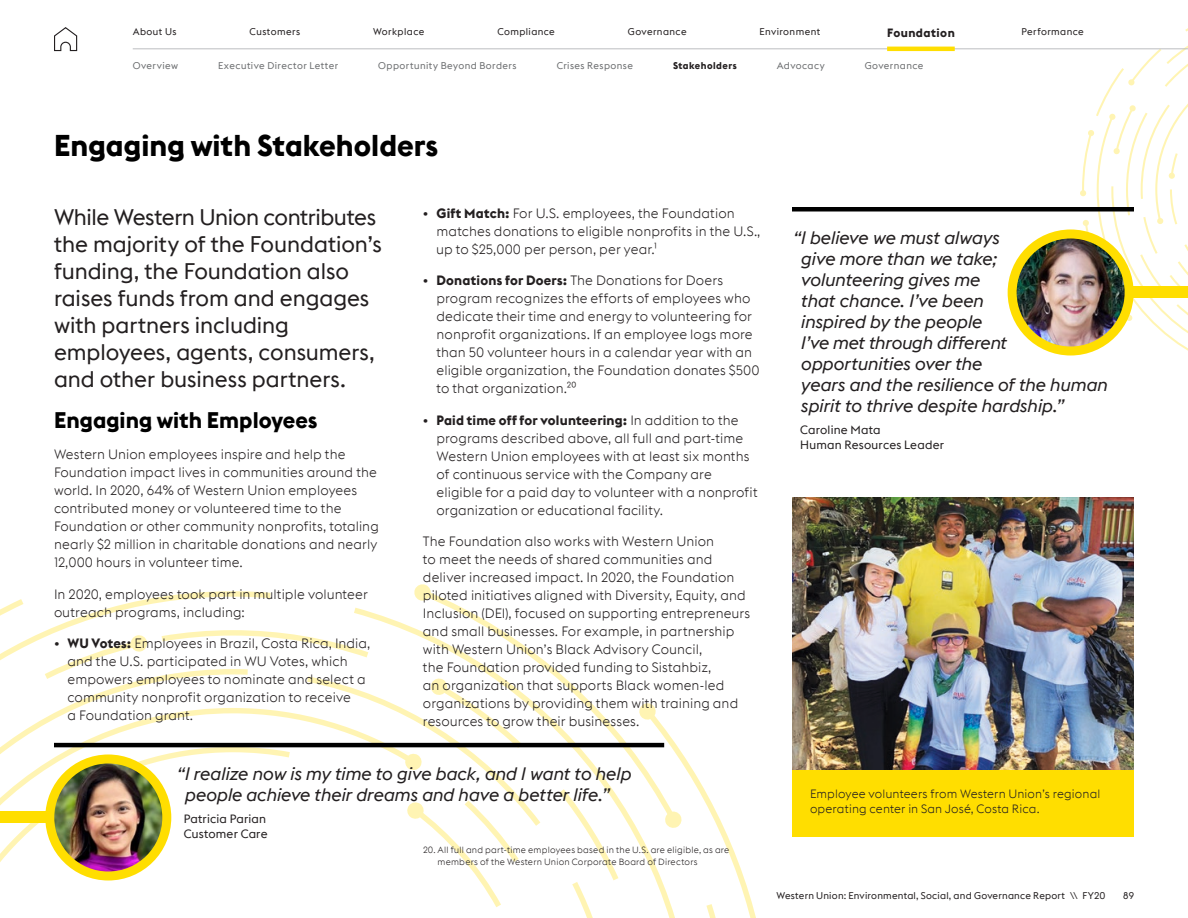
<style>
.page{position:relative;width:1188px;height:918px;background:#fff}
.page>*{position:absolute;margin:0;border:0;box-sizing:border-box;transform-origin:0 0}
.t1{font:30px "Euclid WU Bold";color:#000}
.t2{font:22.5px/27px "Euclid WU";letter-spacing:-.005em;color:#231f20}
.t3{font:22.5px "Euclid WU Bold";letter-spacing:.005em;color:#000}
.t4{font:18px/21px "Euclid WU Italic";letter-spacing:-.005em;color:#231f20}
.t5{font:13.5px/18px "Euclid WU Light";letter-spacing:.005em;color:#231f20}
.t6{font:13.5px "Euclid WU Bold";letter-spacing:.015em;color:#231f20}
.t7{font:12px/15px "Euclid WU Light";letter-spacing:.01em;color:#231f20}
.t8{font:12px/15px "Euclid WU";letter-spacing:.015em;color:#231f20}
.t9{font:12px "Euclid WU Bold";letter-spacing:.04em;color:#231f20}
.t10{font:9.75px "Euclid WU";letter-spacing:.03em;color:#231f20}
.t11{font:9.75px "Euclid WU";letter-spacing:.045em;color:#6d6f71}
.t12{font:9.75px "Euclid WU Bold";letter-spacing:.045em;color:#231f20}
.t13{font:9px/12px "Euclid WU Light";letter-spacing:.02em;color:#231f20}
.s1{font-family:"Euclid WU Bold"}
.s2{font-family:"Euclid WU Light"}
</style>
<div class="page">
<svg style="left:572px;top:827px;width:66px;height:91px"></svg>
<svg style="left:546px;top:662px;width:92px;height:165px"></svg>
<svg style="left:0;top:584px;width:546px;height:323px"></svg>
<svg style="left:638px;top:703px;width:118px;height:215px"></svg>
<svg style="left:1080px;top:28px;width:108px;height:323px"></svg>
<img style="left:792px;top:498px;width:342px;height:272px">
<div style="left:792px;top:770px;width:342px;height:67px;background:#ffde00"></div>
<div style="left:0;top:812px;width:77px;height:11px;background:#ffde00"></div>
<img style="left:50px;top:759px;width:117px;height:117px;border-radius:58px">
<div style="left:45px;top:754px;width:126px;height:126px;border:9px solid #ffde00;border-radius:50%"></div>
<hr style="left:54px;top:743px;width:610px;height:4px;background:#000">
<div style="left:792px;top:207px;width:342px;height:5px;background:#000"></div>
<div style="left:1099px;top:287px;width:89px;height:11px;background:#ffde00"></div>
<img style="left:1012px;top:234px;width:117px;height:117px;border-radius:58px">
<div style="left:1008px;top:230px;width:126px;height:126px;border:9px solid #ffde00;border-radius:50%"></div>
<svg style="left:54px;top:27px;width:24px;height:25px"></svg>
<hr style="left:133px;top:48px;width:1055px;height:1px;background:#bcbec0">
<hr style="left:887px;top:47px;width:68px;height:4px;background:#ffde00">
<p class="t10" style="left:133px;top:26px;width:45px">About Us</p>
<p class="t10" style="left:250px;top:26px;width:52px">Customers</p>
<p class="t10" style="left:373px;top:26px;width:53px">Workplace</p>
<p class="t10" style="left:497px;top:26px;width:59px">Compliance</p>
<p class="t10" style="left:628px;top:26px;width:60px">Governance</p>
<p class="t10" style="left:760px;top:26px;width:62px">Environment</p>
<p class="t10" style="left:1022px;top:26px;width:64px">Performance</p>
<p class="t9" style="left:887px;top:25px;width:69px">Foundation</p>
<p class="t11" style="left:133px;top:59px;width:47px">Overview</p>
<p class="t11" style="left:218px;top:59px;width:122px">Executive Director Letter</p>
<p class="t11" style="left:378px;top:59px;width:140px">Opportunity Beyond Borders</p>
<p class="t11" style="left:557px;top:59px;width:78px">Crises Response</p>
<p class="t12" style="left:673px;top:59px;width:65px">Stakeholders</p>
<p class="t11" style="left:777px;top:59px;width:50px">Advocacy</p>
<p class="t11" style="left:865px;top:59px;width:60px">Governance</p>
<h1 class="t1" style="left:54px;top:126px;width:386px">Engaging with Stakeholders</h1>
<h2 class="t2" style="left:54px;top:204px;width:329px">While Western Union contributes the majority of the Foundation’s funding, the Foundation also raises funds from and engages with partners including employees, agents, consumers, and other business partners.</h2>
<h2 class="t3" style="left:54px;top:405px;width:265px">Engaging with Employees</h2>
<p class="t5" style="left:54px;top:445px;width:326px">Western Union employees inspire and help the Foundation impact lives in communities around the world. In 2020, 64% of Western Union employees contributed money or volunteered time to the Foundation or other community nonprofits, totaling nearly $2 million in charitable donations and nearly 12,000 hours in volunteer time.</p>
<p class="t5" style="left:54px;top:585px;width:315px">In 2020, employees took part in multiple volunteer outreach programs, including:</p>
<p class="t5" style="left:68px;top:634px;width:304px;text-indent:-14px">• <span class="s1">WU Votes:</span> Employees in Brazil, Costa Rica, India, and the U.S. participated in WU Votes, which empowers employees to nominate and select a community nonprofit organization to receive<br>a Foundation grant.</p>
<p class="t5" style="left:436px;top:204px;width:325px;text-indent:-14px">• <span class="s1">Gift Match:</span> For U.S. employees, the Foundation matches donations to eligible nonprofits in the U.S., up to $25,000 per person, per year.1</p>
<p class="t5" style="left:436px;top:272px;width:325px;text-indent:-14px">• <span class="s1">Donations for Doers:</span> The Donations for Doers program recognizes the efforts of employees who dedicate their time and energy to volunteering for nonprofit organizations. If an employee logs more than 50 volunteer hours in a calendar year with an eligible organization, the Foundation donates $500 to that organization.20</p>
<p class="t6" style="left:423px;top:411px;width:317px"><span class="s2">•</span> Paid time off for volunteering: <span class="s2">In addition to the</span></p>
<p class="t5" style="left:436px;top:429px;width:323px">programs described above, all full and part-time Western Union employees with at least six months of continuous service with the Company are eligible for a paid day to volunteer with a nonprofit organization or educational facility.</p>
<p class="t5" style="left:423px;top:533px;width:329px">The Foundation also works with Western Union<br>to meet the needs of shared communities and deliver increased impact. In 2020, the Foundation piloted initiatives aligned with Diversity, Equity, and Inclusion (DEI), focused on supporting entrepreneurs and small businesses. For example, in partnership with Western Union’s Black Advisory Council,<br>the Foundation provided funding to Sistahbiz,<br>an organization that supports Black women-led organizations by providing them with training and resources to grow their businesses.</p>
<h3 class="t4" style="left:184px;top:763px;width:448px;text-indent:-8px">“I realize now is my time to give back, and I want to help people achieve their dreams and have a better life.”</h3>
<p class="t8" style="left:184px;top:811px;width:85px">Patricia Parian<br>Customer Care</p>
<p class="t13" style="left:438px;top:844px;width:293px;text-indent:-15px">20. All full and part-time employees based in the U.S. are eligible, as are members of the Western Union Corporate Board of Directors</p>
<p class="t4" style="left:800px;top:227px;width:308px;text-indent:-8px">“I believe we must always<br>give more than we take;<br>volunteering gives me<br>that chance. I’ve been<br>inspired by the people<br>I’ve met through different opportunities over the<br>years and the resilience of the human spirit to thrive despite hardship.”</p>
<p class="t8" style="left:800px;top:422px;width:145px">Caroline Mata<br>Human Resources Leader</p>
<p class="t7" style="left:810px;top:786px;width:292px">Employee volunteers from Western Union’s regional operating center in San José, Costa Rica.</p>
<p class="t10" style="left:776px;top:890px;width:331px">Western Union: Environmental, Social, and Governance Report \\ FY20</p>
<p class="t10" style="left:1123px;top:890px;width:12px">89</p>
</div>
